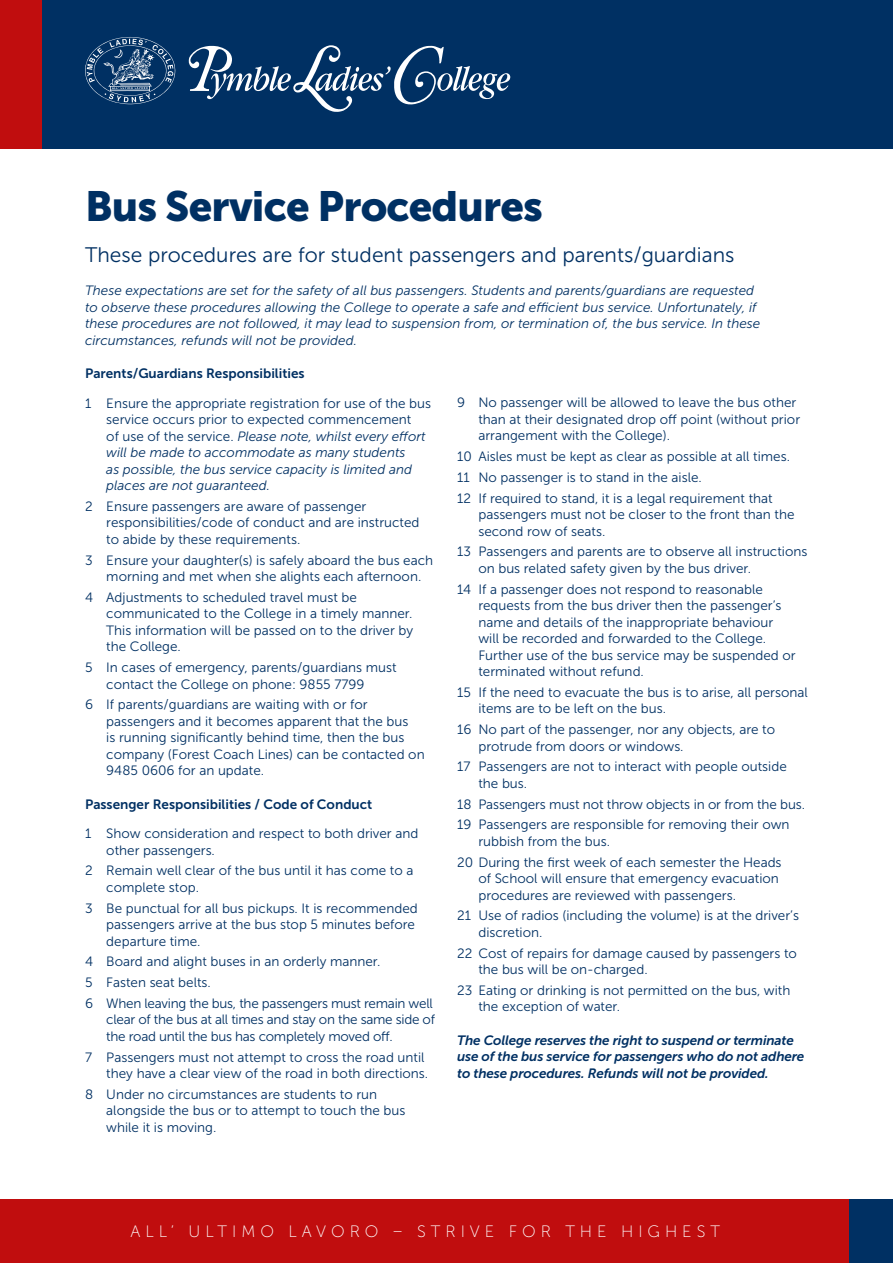
<style>
.page{position:relative;width:893px;height:1263px;background:#fff}
.page>*{position:absolute;margin:0;border:0;box-sizing:border-box;transform-origin:0 0}
.t1{font:42px "Museo Sans 900";letter-spacing:-.02em;color:#003063}
.t2{font:21px "Museo Sans 300";color:#003063}
.t3{font:16.5px "Museo Sans 100";letter-spacing:.3em;color:#fff}
.t4{font:13.5px/16.5px "Museo Sans 300";color:#003063}
.t5{font:italic 13.5px/16.5px "Museo Sans 300";color:#003063}
.t6{font:italic 13.5px/16.5px "Museo Sans 700";letter-spacing:-.01em;color:#003063}
.t7{font:13.5px/16.5px "Museo Sans 300";letter-spacing:-.02em;color:#003063}
.t8{font:13.5px "Museo Sans 700";color:#003063}
.s1{font-style:normal}
</style>
<div class="page">
<div style="left:0;top:0;width:43px;height:149px;background:#c00d0e"></div>
<div style="left:43px;top:0;width:850px;height:149px;background:#003063"></div>
<svg style="left:85px;top:37px;width:91px;height:67px"></svg>
<svg style="left:189px;top:45px;width:321px;height:67px"></svg>
<div style="left:0;top:1199px;width:891px;height:64px;background:#c00d0e"></div>
<div style="left:849px;top:1199px;width:44px;height:64px;background:#003063"></div>
<h1 class="t1" style="left:85px;top:182px;width:459px">Bus Service Procedures</h1>
<h2 class="t2" style="left:85px;top:243px;width:651px">These procedures are for student passengers and parents/guardians</h2>
<p class="t5" style="left:85px;top:282px;width:677px">These expectations are set for the safety of all bus passengers. Students and parents/guardians are requested to observe these procedures allowing the College to operate a safe and efficient bus service. Unfortunately, if these procedures are not followed, it may lead to suspension from, or termination of, the bus service. In these circumstances, refunds will not be provided.</p>
<p class="t8" style="left:85px;top:366px;width:221px">Parents/Guardians Responsibilities</p>
<p class="t5" style="left:106px;top:395px;width:326px;text-indent:-21px"><span class="s1">1 Ensure the appropriate registration for use of the bus service occurs prior to expected commencement<br>of use of the service.</span> Please note, whilst every effort will be made to accommodate as many students<br>as possible, the bus service capacity is limited and places are not guaranteed.</p>
<p class="t4" style="left:106px;top:498px;width:315px;text-indent:-21px">2 Ensure passengers are aware of passenger responsibilities/code of conduct and are instructed to abide by these requirements.</p>
<p class="t4" style="left:106px;top:552px;width:328px;text-indent:-21px">3 Ensure your daughter(s) is safely aboard the bus each morning and met when she alights each afternoon.</p>
<p class="t4" style="left:106px;top:589px;width:308px;text-indent:-21px">4 Adjustments to scheduled travel must be communicated to the College in a timely manner.<br>This information will be passed on to the driver by the College.</p>
<p class="t4" style="left:106px;top:659px;width:292px;text-indent:-21px">5 In cases of emergency, parents/guardians must contact the College on phone: 9855 7799</p>
<p class="t4" style="left:106px;top:696px;width:320px;text-indent:-21px">6 If parents/guardians are waiting with or for passengers and it becomes apparent that the bus<br>is running significantly behind time, then the bus company (Forest Coach Lines) can be contacted on 9485 0606 for an update.</p>
<p class="t8" style="left:85px;top:797px;width:289px">Passenger Responsibilities / Code of Conduct</p>
<p class="t4" style="left:106px;top:825px;width:314px;text-indent:-21px">1 Show consideration and respect to both driver and other passengers.</p>
<p class="t4" style="left:106px;top:862px;width:309px;text-indent:-21px">2 Remain well clear of the bus until it has come to a complete stop.</p>
<p class="t4" style="left:106px;top:900px;width:313px;text-indent:-21px">3 Be punctual for all bus pickups. It is recommended passengers arrive at the bus stop 5 minutes before departure time.</p>
<p class="t4" style="left:85px;top:951px;width:349px;line-height:20.7px">4 Board and alight buses in an orderly manner.<br>5 Fasten seat belts.<br>6 When leaving the bus, the passengers must remain well</p>
<p class="t7" style="left:106px;top:1011px;width:330px">clear of the bus at all times and stay on the same side of the road until the bus has completely moved off.</p>
<p class="t4" style="left:85px;top:1049px;width:345px;text-align:right">7 Passengers must not attempt to cross the road until they have a clear view of the road in both directions.</p>
<p class="t4" style="left:106px;top:1086px;width:301px;text-indent:-21px">8 Under no circumstances are students to run alongside the bus or to attempt to touch the bus while it is moving.</p>
<p class="t4" style="left:478px;top:395px;width:323px;text-indent:-21px">9 No passenger will be allowed to leave the bus other than at their designated drop off point (without prior arrangement with the College).</p>
<p class="t4" style="left:457px;top:446px;width:334px;line-height:20.7px">10 Aisles must be kept as clear as possible at all times.<br>11 No passenger is to stand in the aisle.<br>12 If required to stand, it is a legal requirement that</p>
<p class="t4" style="left:478px;top:506px;width:318px">passengers must not be closer to the front than the second row of seats.</p>
<p class="t4" style="left:478px;top:544px;width:330px;text-indent:-21px">13 Passengers and parents are to observe all instructions on bus related safety given by the bus driver.</p>
<p class="t4" style="left:478px;top:581px;width:319px;text-indent:-21px">14 If a passenger does not respond to reasonable requests from the bus driver then the passenger’s name and details of the inappropriate behaviour will be recorded and forwarded to the College.<br>Further use of the bus service may be suspended or terminated without refund.</p>
<p class="t4" style="left:478px;top:684px;width:331px;text-indent:-21px">15 If the need to evacuate the bus is to arise, all personal items are to be left on the bus.</p>
<p class="t4" style="left:478px;top:721px;width:298px;text-indent:-21px">16 No part of the passenger, nor any objects, are to protrude from doors or windows.</p>
<p class="t4" style="left:478px;top:759px;width:310px;text-indent:-21px">17 Passengers are not to interact with people outside the bus.</p>
<p class="t4" style="left:457px;top:794px;width:349px;line-height:20.7px">18 Passengers must not throw objects in or from the bus.<br>19 Passengers are responsible for removing their own</p>
<p class="t4" style="left:457px;top:831px;width:326px;line-height:20.7px;text-indent:21px">rubbish from the bus.<br>20 During the first week of each semester the Heads</p>
<p class="t4" style="left:478px;top:870px;width:302px">of School will ensure that emergency evacuation procedures are reviewed with passengers.</p>
<p class="t4" style="left:478px;top:908px;width:322px;text-indent:-21px">21 Use of radios (including the volume) is at the driver’s discretion.</p>
<p class="t4" style="left:478px;top:945px;width:320px;text-indent:-21px">22 Cost of repairs for damage caused by passengers to the bus will be on-charged.</p>
<p class="t4" style="left:478px;top:982px;width:314px;text-indent:-21px">23 Eating or drinking is not permitted on the bus, with the exception of water.</p>
<p class="t6" style="left:457px;top:1032px;width:349px">The College reserves the right to suspend or terminate use of the bus service for passengers who do not adhere to these procedures. Refunds will not be provided.</p>
<p class="t3" style="left:131px;top:1223px;width:591px">ALL’ ULTIMO LAVORO – STRIVE FOR THE HIGHEST</p>
</div>
